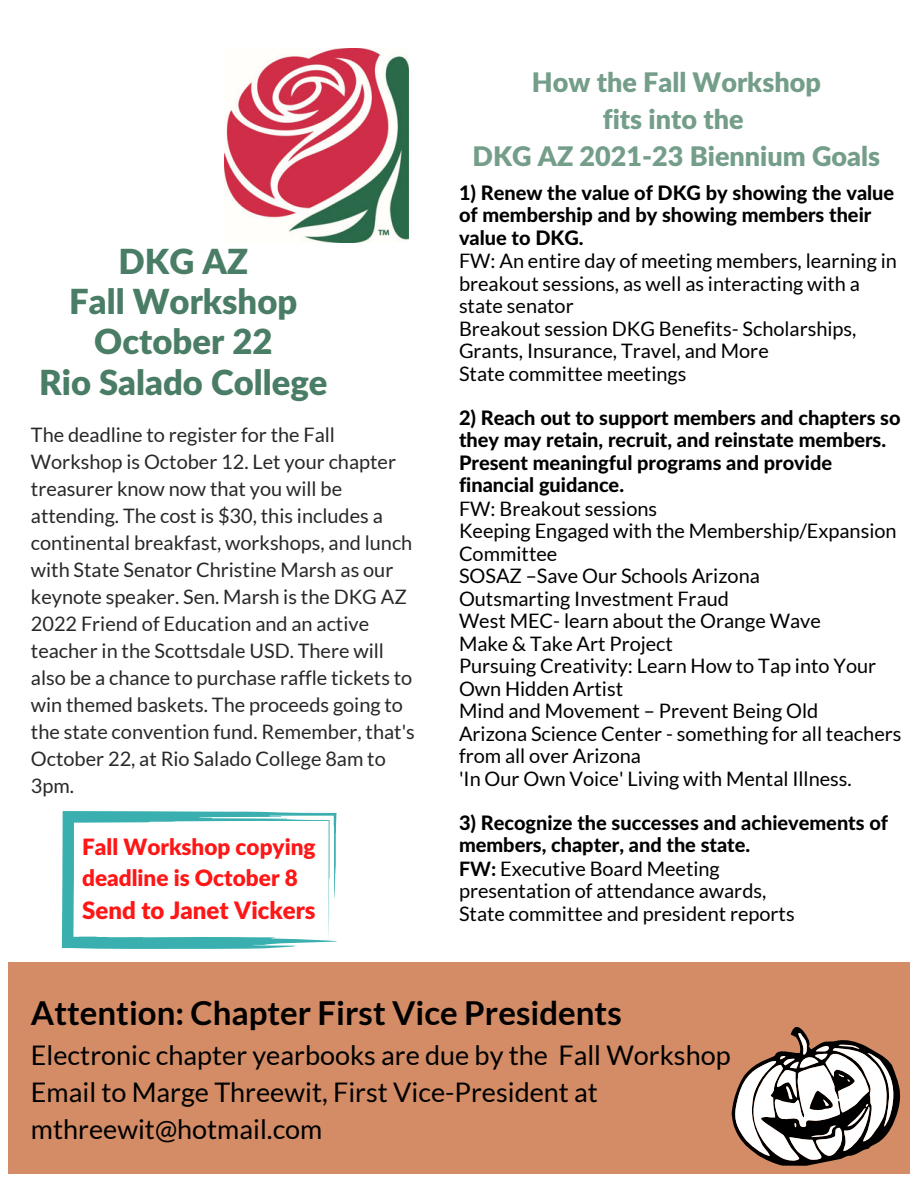
<style>
.page{position:relative;width:918px;height:1188px;background:#fff}
.page>*{position:absolute;margin:0;border:0;box-sizing:border-box;transform-origin:0 0}
.t1{font:900 34.65px/40.3px "Lato Latin";color:#4a7d65;text-align:center}
.t2{font:700 33px "Lato";color:#000}
.t3{font:27px/37.2px "Lato";color:#000}
.t4{font:900 27px/37.2px "Lato Latin";color:#749e89;text-align:center}
.t5{font:900 24px "Lato Latin";color:#ff1616}
.t6{font:900 22.5px/31.5px "Lato Latin";color:#ff1616}
.t7{font:19.95px/22.5px "Lato";color:#000}
.t8{font:19.95px/27px "Lato";color:#282828}
.t9{font:800 19.95px/22.5px "Lato Latin";color:#000}
.s1{font-weight:700}
</style>
<div class="page">
<div style="left:8px;top:962px;width:901px;height:212px;background:#d38c65"></div>
<img style="left:225px;top:48px;width:183px;height:195px">
<svg style="left:731px;top:1027px;width:170px;height:139px"></svg>
<svg style="left:62px;top:811px;width:275px;height:138px"></svg>
<h1 class="t1" style="left:39px;top:243px;width:290px">DKG AZ<br>Fall Workshop<br>October 22<br>Rio Salado College</h1>
<p class="t8" style="left:31px;top:421px;width:386px">The deadline to register for the Fall Workshop is October 12. Let your chapter treasurer know now that you will be attending. The cost is $30, this includes a continental breakfast, workshops, and lunch with State Senator Christine Marsh as our keynote speaker. Sen. Marsh is the DKG AZ 2022 Friend of Education and an active teacher in the Scottsdale USD. There will also be a chance to purchase raffle tickets to win themed baskets. The proceeds going to the state convention fund. Remember, that's October 22, at Rio Salado College 8am to 3pm.</p>
<p class="t6" style="left:82px;top:832px;width:235px">Fall Workshop copying deadline is October 8</p>
<p class="t5" style="left:82px;top:900px;width:235px">Send to Janet Vickers</p>
<h3 class="t4" style="left:473px;top:65px;width:409px">How the Fall Workshop<br>fits into the<br>DKG AZ 2021-23 Biennium Goals</h3>
<p class="t9" style="left:459px;top:182px;width:437px">1) Renew the value of DKG by showing the value of membership and by showing members their value to DKG.</p>
<p class="t7" style="left:459px;top:249px;width:439px">FW: An entire day of meeting members, learning in breakout sessions, as well as interacting with a state senator<br>Breakout session DKG Benefits- Scholarships, Grants, Insurance, Travel, and More<br>State committee meetings</p>
<p class="t9" style="left:459px;top:407px;width:443px">2) Reach out to support members and chapters so they may retain, recruit, and reinstate members.<br>Present meaningful programs and provide financial guidance.</p>
<p class="t7" style="left:459px;top:497px;width:444px">FW: Breakout sessions<br>Keeping Engaged with the Membership/Expansion<br>Committee<br>SOSAZ –Save Our Schools Arizona<br>Outsmarting Investment Fraud<br>West MEC- learn about the Orange Wave<br>Make &amp; Take Art Project<br>Pursuing Creativity: Learn How to Tap into Your<br>Own Hidden Artist<br>Mind and Movement – Prevent Being Old<br>Arizona Science Center - something for all teachers from all over Arizona<br>'In Our Own Voice' Living with Mental Illness.</p>
<p class="t9" style="left:459px;top:812px;width:431px">3) Recognize the successes and achievements of members, chapter, and the state.</p>
<p class="t7" style="left:459px;top:857px;width:337px"><span class="s1">FW:</span> Executive Board Meeting presentation of attendance awards,<br>State committee and president reports</p>
<h2 class="t2" style="left:31px;top:993px;width:592px">Attention: Chapter First Vice Presidents</h2>
<h3 class="t3" style="left:31px;top:1036px;width:701px">Electronic chapter yearbooks are due by the Fall Workshop<br>Email to Marge Threewit, First Vice-President at mthreewit@hotmail.com</h3>
</div>
